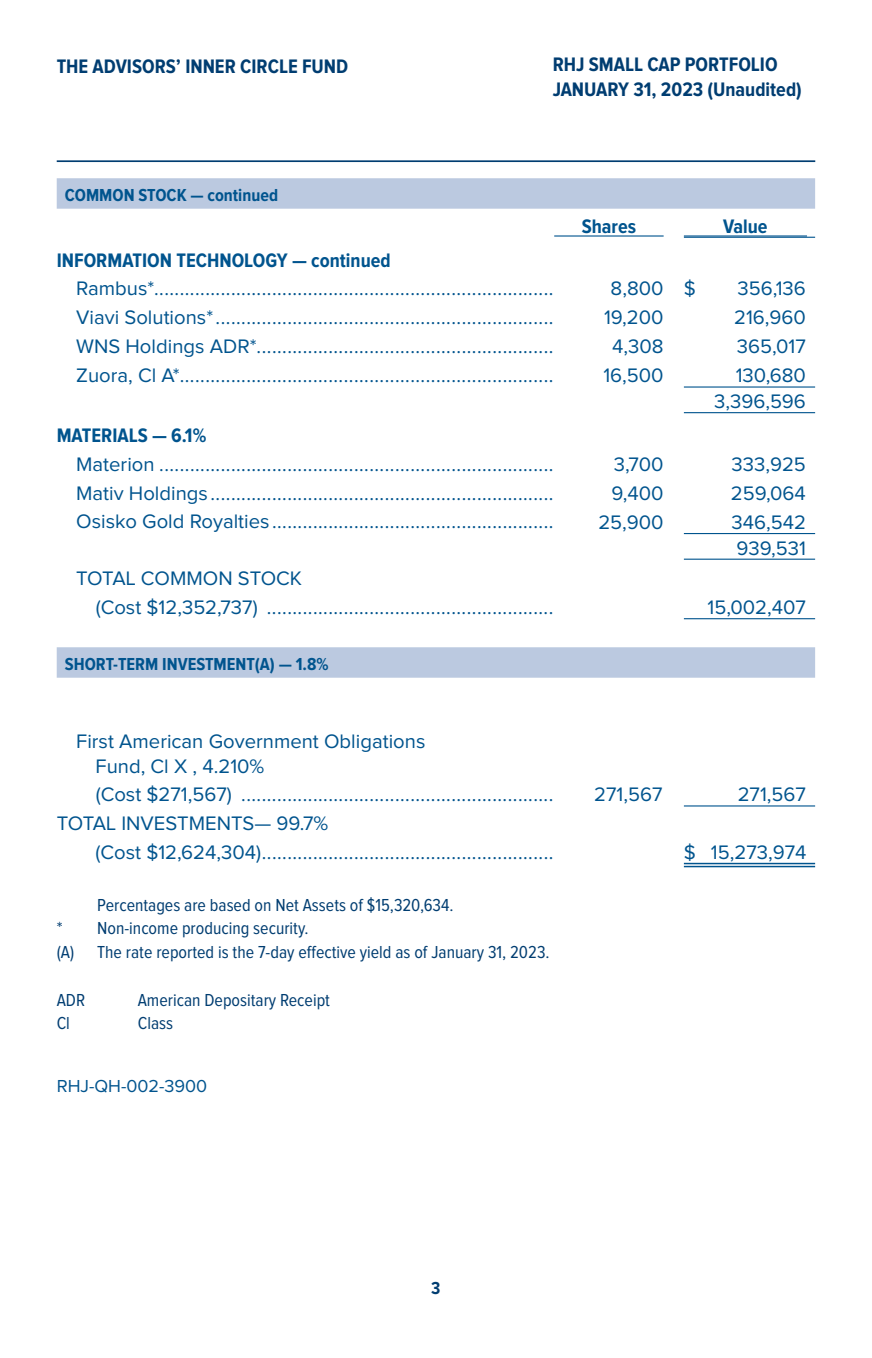
<style>
.page{position:relative;width:872px;height:1358px;background:#fff}
.page>*{position:absolute;margin:0;border:0;box-sizing:border-box;transform-origin:0 0}
.ID0E2FAC{font:20.25px "Proxima Nova";color:#00548e}
.ID0EMCAE{font:20.25px "Proxima Nova";color:#00548e}
.ID0EABAM{font:20.25px "Proxima Nova";color:#00548e}
.ID0EFFAE{font:20.25px "Proxima Nova";color:#00548e}
.ID0EHDBM{font:20.25px "Proxima Nova";color:#00548e}
.t1{font:700 20.25px/24.3px "Proxima Nova Cond";color:#003d71}
.ID0EG5HK{font:20.25px/24.3px "Proxima Nova";color:#00548e}
.ID0EDDAC{font:700 20.25px "Proxima Nova Cond";color:#00548e}
.ID0EQHAC{font:20.25px "Proxima Nova";color:#00548e}
.ID0E3ABM{font:20.25px "Proxima Nova";color:#00548e}
.ID0EVH{font:700 20.25px "Proxima Nova Cond";color:#00548e}
.ID0EWIAC{font:20.25px "Proxima Nova";color:#00548e}
.ID0E4XAM{font:20.25px "Proxima Nova";color:#00548e}
.BodyTextItalic{font:18px "Proxima Nova Cond";color:#003d71}
.ID0E3E{font:700 18px "Proxima Nova Cond";color:#00548e}
.ID0ET4BM{font:18px "Proxima Nova";color:#00548e}
.t2{font:700 18px "Proxima Nova Cond";color:#003d71}
</style>
<div class="page">
<hr style="left:57px;top:160px;width:758px;height:2px;background:#003d71">
<svg style="left:57px;top:178px;width:758px;height:499px"></svg>
<svg style="left:684px;top:864px;width:131px;height:2px"></svg>
<hr style="left:684px;top:237px;width:131px;height:1px;background:#00548e">
<hr style="left:684px;top:386px;width:131px;height:1px;background:#00548e">
<hr style="left:684px;top:412px;width:131px;height:1px;background:#00548e">
<hr style="left:684px;top:533px;width:131px;height:1px;background:#00548e">
<hr style="left:684px;top:558px;width:131px;height:2px;background:#00548e">
<hr style="left:684px;top:618px;width:131px;height:1px;background:#00548e">
<hr style="left:684px;top:805px;width:131px;height:1px;background:#00548e">
<hr style="left:684px;top:863px;width:131px;height:1px;background:#00548e">
<hr style="left:684px;top:866px;width:131px;height:1px;background:#00548e">
<hr style="left:554px;top:235px;width:109px;height:1px;background:#00548e">
<hr style="left:684px;top:235px;width:123px;height:1px;background:#00548e">
<p class="t1" style="left:57px;top:55px;width:293px">THE ADVISORS’ INNER CIRCLE FUND</p>
<p class="t1" style="left:552px;top:53px;width:251px">RHJ SMALL CAP PORTFOLIO<br>JANUARY 31, 2023 (Unaudited)</p>
<p class="ID0E3E" style="left:65px;top:185px;width:215px">COMMON STOCK — continued</p>
<p class="ID0EVH" style="left:581px;top:215px;width:56px">Shares</p>
<p class="ID0EVH" style="left:723px;top:215px;width:46px">Value</p>
<p class="ID0EDDAC" style="left:57px;top:249px;width:335px">INFORMATION TECHNOLOGY — continued</p>
<p class="ID0EMCAE" style="left:76px;top:279px;width:479px">Rambus*..............................................................................</p>
<p class="ID0EQHAC" style="left:610px;top:279px;width:55px">8,800</p>
<p class="ID0EFFAE" style="left:684px;top:279px;width:14px">$</p>
<p class="ID0EFFAE" style="left:737px;top:279px;width:70px">356,136</p>
<p class="ID0EMCAE" style="left:76px;top:308px;width:479px">Viavi Solutions*..................................................................</p>
<p class="ID0EQHAC" style="left:604px;top:308px;width:61px">19,200</p>
<p class="ID0EFFAE" style="left:734px;top:308px;width:73px">216,960</p>
<p class="ID0E2FAC" style="left:76px;top:337px;width:479px">WNS Holdings ADR*..........................................................</p>
<p class="ID0EQHAC" style="left:612px;top:337px;width:53px">4,308</p>
<p class="ID0EFFAE" style="left:737px;top:337px;width:70px">365,017</p>
<p class="ID0E2FAC" style="left:76px;top:366px;width:479px">Zuora, Cl A*.........................................................................</p>
<p class="ID0EQHAC" style="left:603px;top:366px;width:62px">16,500</p>
<p class="ID0EFFAE" style="left:735px;top:366px;width:72px">130,680</p>
<p class="ID0EFFAE" style="left:714px;top:392px;width:93px">3,396,596</p>
<p class="ID0EDDAC" style="left:57px;top:424px;width:151px">MATERIALS — 6.1%</p>
<p class="ID0EMCAE" style="left:76px;top:455px;width:479px">Materion .............................................................................</p>
<p class="ID0EQHAC" style="left:613px;top:455px;width:51px">3,700</p>
<p class="ID0EFFAE" style="left:731px;top:455px;width:76px">333,925</p>
<p class="ID0E2FAC" style="left:76px;top:483px;width:479px">Mativ Holdings...................................................................</p>
<p class="ID0EQHAC" style="left:611px;top:484px;width:54px">9,400</p>
<p class="ID0EFFAE" style="left:731px;top:484px;width:76px">259,064</p>
<p class="ID0E2FAC" style="left:76px;top:512px;width:479px">Osisko Gold Royalties.......................................................</p>
<p class="ID0EQHAC" style="left:598px;top:513px;width:67px">25,900</p>
<p class="ID0EFFAE" style="left:731px;top:513px;width:76px">346,542</p>
<p class="ID0EFFAE" style="left:736px;top:539px;width:71px">939,531</p>
<p class="ID0EG5HK" style="left:76px;top:567px;width:227px">TOTAL COMMON STOCK</p>
<p class="ID0EABAM" style="left:96px;top:598px;width:459px">(Cost $12,352,737) ........................................................</p>
<p class="ID0EFFAE" style="left:707px;top:598px;width:100px">15,002,407</p>
<p class="ID0E3E" style="left:65px;top:653px;width:265px">SHORT-TERM INVESTMENT(A) — 1.8%</p>
<p class="ID0EG5HK" style="left:96px;top:730px;width:331px;text-indent:-19px">First American Government Obligations<br>Fund, Cl X , 4.210%</p>
<p class="ID0EABAM" style="left:96px;top:785px;width:459px">(Cost $271,567) .............................................................</p>
<p class="ID0E4XAM" style="left:594px;top:785px;width:70px">271,567</p>
<p class="ID0EFFAE" style="left:737px;top:785px;width:70px">271,567</p>
<p class="ID0E3ABM" style="left:57px;top:814px;width:273px">TOTAL INVESTMENTS— 99.7%</p>
<p class="ID0EHDBM" style="left:95px;top:842px;width:459px">(Cost $12,624,304).........................................................</p>
<p class="ID0EWIAC" style="left:684px;top:842px;width:124px">$ 15,273,974</p>
<p class="BodyTextItalic" style="left:97px;top:895px;width:358px">Percentages are based on Net Assets of $15,320,634.</p>
<p class="BodyTextItalic" style="left:57px;top:918px;width:7px">*</p>
<p class="BodyTextItalic" style="left:97px;top:918px;width:213px">Non-income producing security.</p>
<p class="BodyTextItalic" style="left:57px;top:941px;width:19px">(A)</p>
<p class="BodyTextItalic" style="left:97px;top:941px;width:454px">The rate reported is the 7-day effective yield as of January 31, 2023.</p>
<p class="BodyTextItalic" style="left:57px;top:990px;width:30px">ADR</p>
<p class="BodyTextItalic" style="left:138px;top:990px;width:194px">American Depositary Receipt</p>
<p class="BodyTextItalic" style="left:57px;top:1013px;width:15px">Cl</p>
<p class="BodyTextItalic" style="left:138px;top:1013px;width:37px">Class</p>
<p class="ID0ET4BM" style="left:57px;top:1078px;width:152px">RHJ-QH-002-3900</p>
<p class="t2" style="left:431px;top:1278px;width:11px">3</p>
</div>
